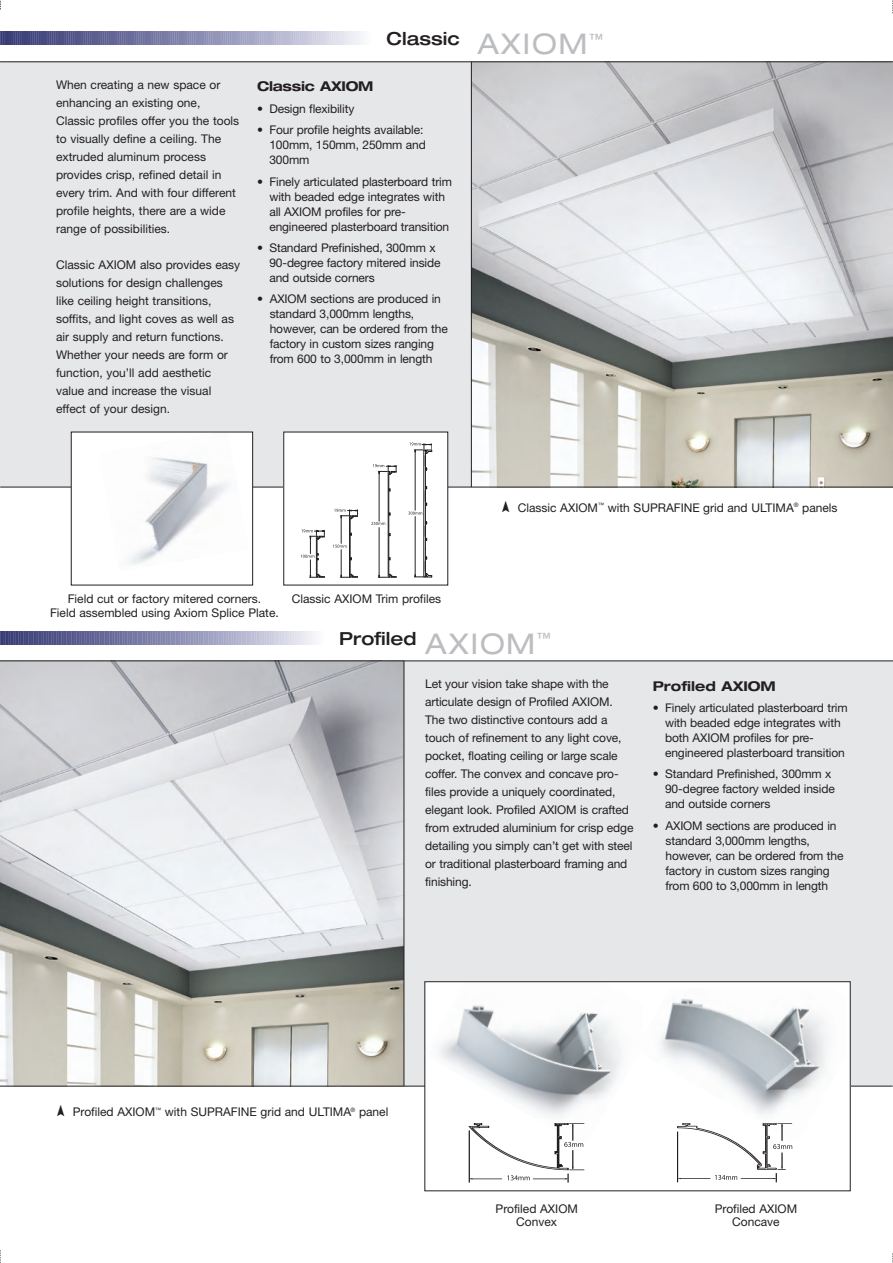
<style>
.page{position:relative;width:893px;height:1263px;background:#fff}
.page>*{position:absolute;margin:0;border:0;box-sizing:border-box;transform-origin:0 0}
.t1{font:500 expanded 18px "Helvetica Neue";color:#231f20}
.t2{font:700 expanded 13.5px "Helvetica Neue";color:#231f20}
.t3{font:12px/18px "Helvetica Neue";letter-spacing:-.01em;color:#231f20}
.t4{font:12px "Mini Pics Classic";color:#231f20}
.s1{font-weight:400;font-size:28.5px;color:#bcbdc0}
.s2{font-weight:400;font-size:14.25px;color:#bcbdc0}
</style>
<div class="page">
<div style="left:0;top:62px;width:474px;height:425px;background:#e6e7e9"></div>
<img style="left:472px;top:63px;width:421px;height:424px">
<div style="left:377px;top:661px;width:516px;height:425px;background:#e6e7e9"></div>
<img style="left:0;top:662px;width:404px;height:424px">
<svg style="left:0;top:631px;width:316px;height:13px;background:#8b8db1"></svg>
<svg style="left:0;top:32px;width:361px;height:13px;background:#8a8cb1"></svg>
<hr style="left:0;top:661px;width:893px;height:1px;background:#231f20">
<hr style="left:0;top:62px;width:893px;height:1px;background:#231f20">
<hr style="left:0;top:487px;width:893px;height:1px;background:#231f20">
<hr style="left:0;top:1086px;width:893px;height:1px;background:#231f20">
<hr style="left:404px;top:661px;width:1px;height:425px;background:#231f20">
<hr style="left:471px;top:62px;width:1px;height:425px;background:#231f20">
<div style="left:425px;top:982px;width:425px;height:209px;background:#fff"></div>
<img style="left:438px;top:1005px;width:184px;height:141px">
<div style="left:425px;top:981px;width:425px;height:210px;border:1px solid #231f20"></div>
<img style="left:660px;top:998px;width:168px;height:126px">
<svg style="left:677px;top:1123px;width:115px;height:59px"></svg>
<svg style="left:469px;top:1123px;width:115px;height:59px"></svg>
<div style="left:71px;top:432px;width:182px;height:153px;background:#fff"></div>
<img style="left:129px;top:457px;width:100px;height:107px">
<div style="left:71px;top:432px;width:182px;height:153px;border:1px solid #231f20"></div>
<div style="left:284px;top:432px;width:164px;height:153px;background:#fff"></div>
<svg style="left:301px;top:529px;width:24px;height:49px"></svg>
<svg style="left:333px;top:509px;width:25px;height:69px"></svg>
<svg style="left:371px;top:464px;width:26px;height:114px"></svg>
<svg style="left:408px;top:442px;width:25px;height:136px"></svg>
<svg style="left:0;top:1250px;width:1px;height:13px"></svg>
<svg style="left:892px;top:0;width:1px;height:13px"></svg>
<p class="t3" style="left:56px;top:77px;width:185px">When creating a new space or enhancing an existing one,<br>Classic profiles offer you the tools to visually define a ceiling. The extruded aluminum process provides crisp, refined detail in every trim. And with four different profile heights, there are a wide range of possibilities.</p>
<p class="t3" style="left:56px;top:257px;width:186px">Classic AXIOM also provides easy solutions for design challenges like ceiling height transitions, soffits, and light coves as well as air supply and return functions.<br>Whether your needs are form or function, you’ll add aesthetic value and increase the visual effect of your design.</p>
<h1 class="t1" style="left:387px;top:32px;width:218px">Classic <span class="s1">AXIOM</span><span class="s2">™</span></h1>
<p class="t2" style="left:257px;top:82px;width:118px">Classic AXIOM</p>
<p class="t3" style="left:257px;top:101px;width:99px">• Design flexibility</p>
<p class="t3" style="left:269px;top:124px;width:158px;line-height:15px;text-indent:-12px">• Four profile heights available:<br>100mm, 150mm, 250mm and<br>300mm</p>
<p class="t3" style="left:269px;top:175px;width:184px;line-height:15px;text-indent:-12px">• Finely articulated plasterboard trim with beaded edge integrates with all AXIOM profiles for pre&shy;engineered plasterboard transition</p>
<p class="t3" style="left:269px;top:241px;width:173px;line-height:15px;text-indent:-12px">• Standard Prefinished, 300mm x<br>90-degree factory mitered inside and outside corners</p>
<p class="t3" style="left:270px;top:293px;width:180px;line-height:15px;text-indent:-13px">• AXIOM sections are produced in standard 3,000mm lengths, however, can be ordered from the factory in custom sizes ranging from 600 to 3,000mm in length</p>
<p class="t4" style="left:499px;top:513px;width:15px;rotate:-90deg">R</p>
<p class="t3" style="left:518px;top:500px;width:321px">Classic AXIOM<sup>™</sup> with SUPRAFINE grid and ULTIMA<sup>®</sup> panels</p>
<p class="t3" style="left:50px;top:593px;width:230px;line-height:13.5px;text-align:center">Field cut or factory mitered corners.<br>Field assembled using Axiom Splice Plate.</p>
<p class="t3" style="left:292px;top:591px;width:151px">Classic AXIOM Trim profiles</p>
<h1 class="t1" style="left:339px;top:632px;width:214px">Profiled <span class="s1">AXIOM</span><span class="s2">™</span></h1>
<p class="t3" style="left:425px;top:676px;width:210px">Let your vision take shape with the articulate design of Profiled AXIOM.<br>The two distinctive contours add a touch of refinement to any light cove, pocket, floating ceiling or large scale coffer. The convex and concave pro&shy;files provide a uniquely coordinated, elegant look. Profiled AXIOM is crafted from extruded aluminium for crisp edge detailing you simply can’t get with steel or traditional plasterboard framing and finishing.</p>
<p class="t2" style="left:653px;top:681px;width:125px">Profiled AXIOM</p>
<p class="t3" style="left:665px;top:701px;width:184px;line-height:15px;text-indent:-12px">• Finely articulated plasterboard trim with beaded edge integrates with both AXIOM profiles for pre&shy;engineered plasterboard transition</p>
<p class="t3" style="left:665px;top:768px;width:171px;line-height:15px;text-indent:-12px">• Standard Prefinished, 300mm x<br>90-degree factory welded inside and outside corners</p>
<p class="t3" style="left:665px;top:819px;width:179px;line-height:15px;text-indent:-13px">• AXIOM sections are produced in standard 3,000mm lengths, however, can be ordered from the factory in custom sizes ranging from 600 to 3,000mm in length</p>
<p class="t4" style="left:54px;top:1117px;width:15px;rotate:-90deg">R</p>
<p class="t3" style="left:73px;top:1104px;width:317px">Profiled AXIOM<sup>™</sup> with SUPRAFINE grid and ULTIMA<sup>®</sup> panel</p>
<p class="t3" style="left:496px;top:1203px;width:84px;line-height:13.5px;text-align:center">Profiled AXIOM<br>Convex</p>
<p class="t3" style="left:715px;top:1203px;width:84px;line-height:13.5px;text-align:center">Profiled AXIOM<br>Concave</p>
</div>
